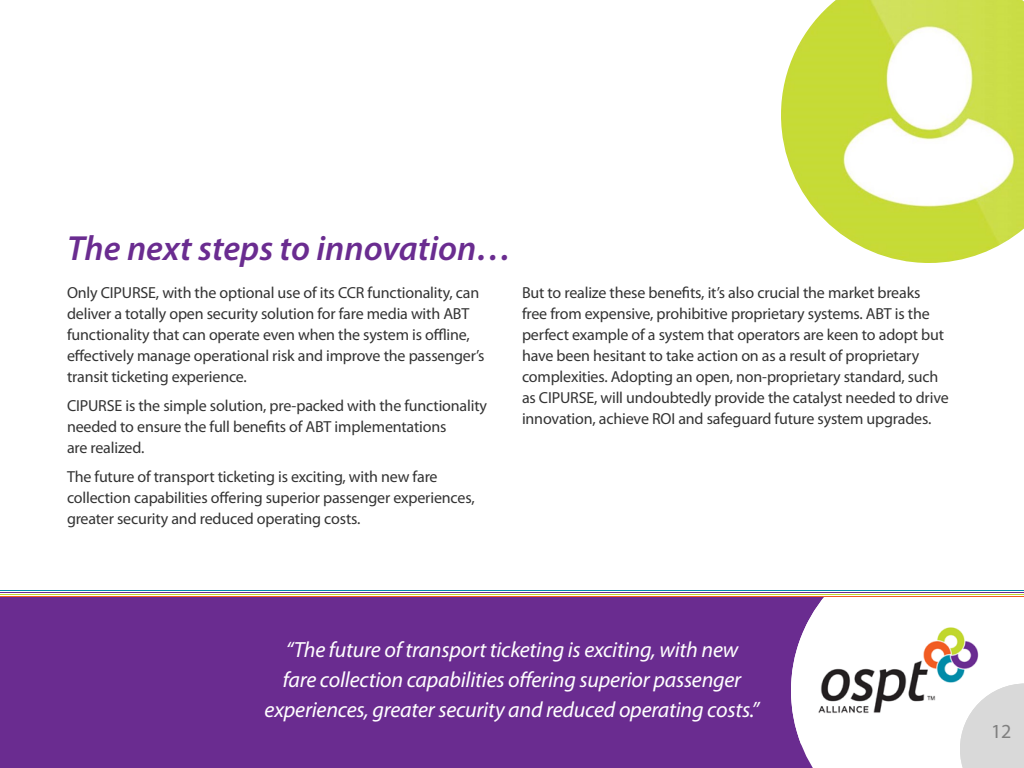
<style>
.page{position:relative;width:1024px;height:768px;background:#fff}
.page>*{position:absolute;margin:0;border:0;box-sizing:border-box;transform-origin:0 0}
.t1{font:italic 600 35px "Myriad Pro";color:#6a2c90}
.t2{font:italic 22px/30px "Myriad Pro";letter-spacing:-.01em;color:#fff;text-align:center}
.t3{font:20px "Myriad Pro";color:#808080}
.t4{font:16px/21px "Myriad Pro";letter-spacing:-.01em;color:#333}
</style>
<div class="page">
<div style="left:0;top:596px;width:1024px;height:172px;background:#6a2c90"></div>
<div style="left:801px;top:597px;width:223px;height:171px;background:#fff"></div>
<img style="left:791px;top:597px;width:218px;height:147px">
<svg style="left:960px;top:684px;width:64px;height:84px;background:#dfdfdf"></svg>
<hr style="left:0;top:590px;width:1024px;height:1px;background:#008ca8">
<hr style="left:0;top:592px;width:1024px;height:1px;background:#6a2c90">
<hr style="left:0;top:594px;width:1024px;height:1px;background:#c1d82f">
<hr style="left:0;top:596px;width:1024px;height:1px;background:#f15d22">
<img style="left:781px;top:0;width:243px;height:263px">
<p class="t1" style="left:67px;top:226px;width:446px">The next steps to innovation…</p>
<p class="t4" style="left:67px;top:282px;width:419px">Only CIPURSE, with the optional use of its CCR functionality, can deliver a totally open security solution for fare media with ABT functionality that can operate even when the system is offline, effectively manage operational risk and improve the passenger’s transit ticketing experience.</p>
<p class="t4" style="left:67px;top:395px;width:422px">CIPURSE is the simple solution, pre-packed with the functionality needed to ensure the full benefits of ABT implementations<br>are realized.</p>
<p class="t4" style="left:67px;top:466px;width:409px">The future of transport ticketing is exciting, with new fare collection capabilities offering superior passenger experiences, greater security and reduced operating costs.</p>
<p class="t4" style="left:522px;top:282px;width:428px">But to realize these benefits, it’s also crucial the market breaks free from expensive, prohibitive proprietary systems. ABT is the perfect example of a system that operators are keen to adopt but have been hesitant to take action on as a result of proprietary complexities. Adopting an open, non-proprietary standard, such as CIPURSE, will undoubtedly provide the catalyst needed to drive innovation, achieve ROI and safeguard future system upgrades.</p>
<p class="t2" style="left:265px;top:634px;width:496px">“The future of transport ticketing is exciting, with new<br>fare collection capabilities offering superior passenger experiences, greater security and reduced operating costs.”</p>
<p class="t3" style="left:991px;top:719px;width:22px">12</p>
</div>
